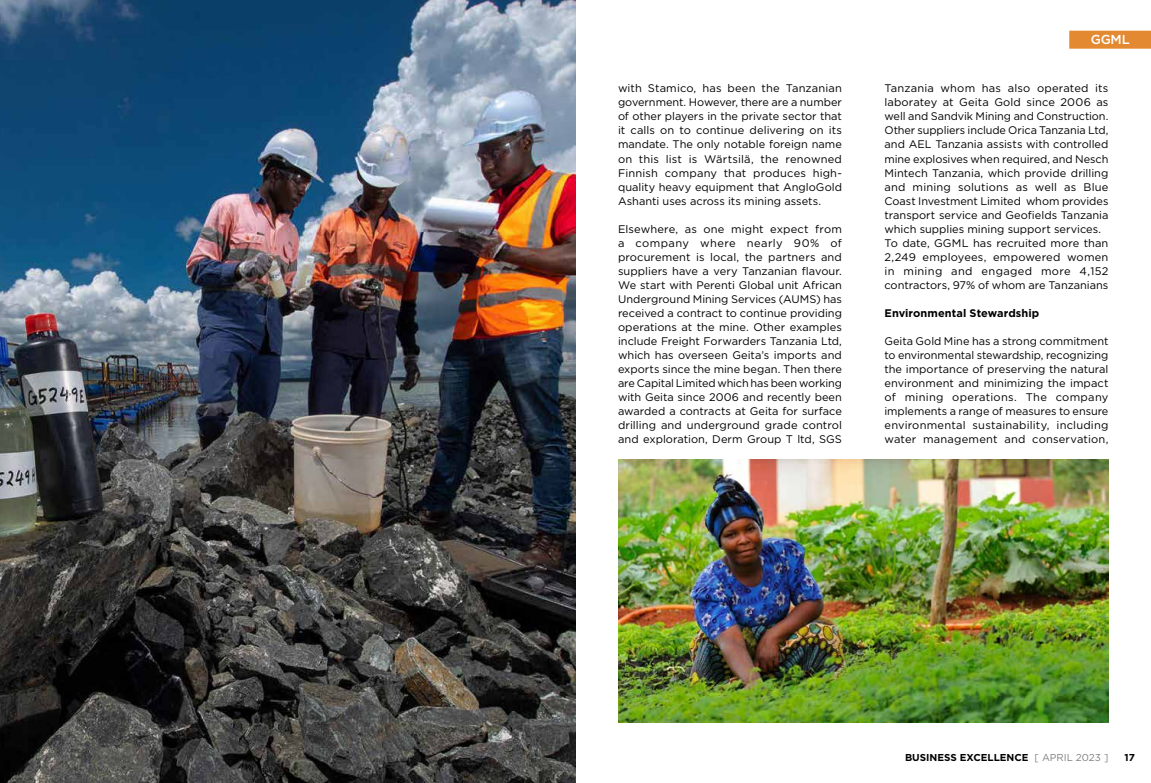
<style>
.page{position:relative;width:1151px;height:783px;background:#fff}
.page>*{position:absolute;margin:0;border:0;box-sizing:border-box;transform-origin:0 0}
.Header_folio{font:500 13px "Gotham";color:#fff}
.Body_first_para{font:11px/14px "Gotham";color:#000;text-align:justify}
.Body_first_para-2{font:700 11px "Gotham";letter-spacing:.005em;color:#000}
.t1{font:700 10px "Gotham";color:#000}
.s1{font-weight:400;color:#808080}
</style>
<div class="page">
<img style="left:0;top:0;width:575px;height:782px">
<img style="left:618px;top:459px;width:490px;height:263px">
<div style="left:1069px;top:31px;width:82px;height:18px;background:#e38932"></div>
<p class="Body_first_para" style="left:618px;top:81px;width:225px">with Stamico, has been the Tanzanian government. However, there are a number of other players in the private sector that it calls on to continue delivering on its mandate. The only notable foreign name on this list is Wärtsilä, the renowned Finnish company that produces high&shy;quality heavy equipment that AngloGold Ashanti uses across its mining assets.</p>
<p class="Body_first_para" style="left:618px;top:221px;width:225px">Elsewhere, as one might expect from a company where nearly 90% of procurement is local, the partners and suppliers have a very Tanzanian flavour.<br>We start with Perenti Global unit African Underground Mining Services (AUMS) has received a contract to continue providing operations at the mine. Other examples include Freight Forwarders Tanzania Ltd, which has overseen Geita’s imports and exports since the mine began. Then there are Capital Limited which has been working with Geita since 2006 and recently been awarded a contracts at Geita for surface drilling and underground grade control and exploration, Derm Group T ltd, SGS</p>
<p class="Header_folio" style="left:1091px;top:31px;width:40px">GGML</p>
<p class="Body_first_para" style="left:884px;top:81px;width:225px">Tanzania whom has also operated its laboratey at Geita Gold since 2006 as well and Sandvik Mining and Construction.<br>Other suppliers include Orica Tanzania Ltd, and AEL Tanzania assists with controlled mine explosives when required, and Nesch Mintech Tanzania, which provide drilling and mining solutions as well as Blue Coast Investment Limited whom provides transport service and Geofields Tanzania which supplies mining support services.</p>
<p class="Body_first_para" style="left:884px;top:235px;width:225px">To date, GGML has recruited more than 2,249 employees, empowered women in mining and engaged more 4,152 contractors, 97% of whom are Tanzanians</p>
<p class="Body_first_para-2" style="left:884px;top:305px;width:156px">Environmental Stewardship</p>
<p class="Body_first_para" style="left:884px;top:333px;width:225px">Geita Gold Mine has a strong commitment to environmental stewardship, recognizing the importance of preserving the natural environment and minimizing the impact of mining operations. The company implements a range of measures to ensure environmental sustainability, including water management and conservation,</p>
<p class="t1" style="left:905px;top:750px;width:205px">BUSINESS EXCELLENCE <span class="s1">[ APRIL 2023 ]</span></p>
<p class="t1" style="left:1124px;top:750px;width:12px">17</p>
</div>
